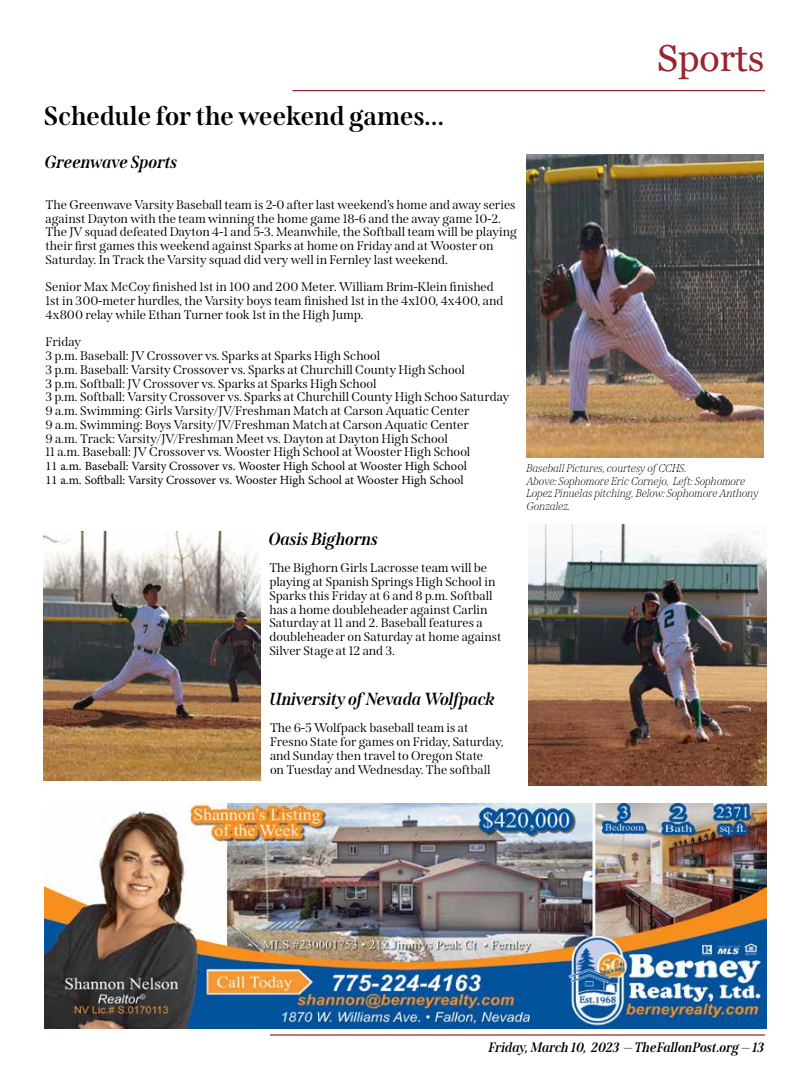
<style>
.page{position:relative;width:810px;height:1080px;background:#fff}
.page>*{position:absolute;margin:0;border:0;box-sizing:border-box;transform-origin:0 0}
.t1{font:37.5px "Georgia";color:#97262e}
.t2{font:700 26.25px "Span";color:#000}
.t3{font:italic 700 17.5px "Span";color:#000}
.t4{font:italic 700 13.75px "Span";color:#000}
.t5{font:12.5px/13.8px "Span";color:#000}
.t6{font:12.5px/13.8px "Minion Pro";color:#000}
.t7{font:italic 100 11.25px/12.5px "Span";color:#000}
</style>
<div class="page">
<hr style="left:292px;top:90px;width:473px;height:1px;background:#97262e">
<hr style="left:270px;top:1034px;width:495px;height:2px;background:#97262e">
<img style="left:45px;top:803px;width:721px;height:225px">
<img style="left:527px;top:155px;width:237px;height:302px">
<img style="left:44px;top:532px;width:217px;height:249px">
<img style="left:529px;top:524px;width:237px;height:262px">
<h1 class="t1" style="left:657px;top:35px;width:109px">Sports</h1>
<h2 class="t2" style="left:44px;top:100px;width:402px">Schedule for the weekend games...</h2>
<h3 class="t3" style="left:46px;top:151px;width:134px">Greenwave Sports</h3>
<p class="t5" style="left:46px;top:198px;width:473px">The Greenwave Varsity Baseball team is 2-0 after last weekend’s home and away series against Dayton with the team winning the home game 18-6 and the away game 10-2.<br>The JV squad defeated Dayton 4-1 and 5-3. Meanwhile, the Softball team will be playing their first games this weekend against Sparks at home on Friday and at Wooster on Saturday. In Track the Varsity squad did very well in Fernley last weekend.</p>
<p class="t5" style="left:46px;top:280px;width:459px">Senior Max McCoy finished 1st in 100 and 200 Meter. William Brim-Klein finished<br>1st in 300-meter hurdles, the Varsity boys team finished 1st in the 4x100, 4x400, and<br>4x800 relay while Ethan Turner took 1st in the High Jump.</p>
<p class="t5" style="left:46px;top:335px;width:465px">Friday<br>3 p.m. Baseball: JV Crossover vs. Sparks at Sparks High School<br>3 p.m. Baseball: Varsity Crossover vs. Sparks at Churchill County High School<br>3 p.m. Softball: JV Crossover vs. Sparks at Sparks High School<br>3 p.m. Softball: Varsity Crossover vs. Sparks at Churchill County High Schoo Saturday 9 a.m. Swimming: Girls Varsity/JV/Freshman Match at Carson Aquatic Center<br>9 a.m. Swimming: Boys Varsity/JV/Freshman Match at Carson Aquatic Center<br>9 a.m. Track: Varsity/JV/Freshman Meet vs. Dayton at Dayton High School<br>11 a.m. Baseball: JV Crossover vs. Wooster High School at Wooster High School</p>
<p class="t6" style="left:46px;top:459px;width:423px">11 a.m. Baseball: Varsity Crossover vs. Wooster High School at Wooster High School<br>11 a.m. Softball: Varsity Crossover vs. Wooster High School at Wooster High School</p>
<h3 class="t3" style="left:269px;top:529px;width:111px">Oasis Bighorns</h3>
<p class="t5" style="left:269px;top:561px;width:234px">The Bighorn Girls Lacrosse team will be playing at Spanish Springs High School in Sparks this Friday at 6 and 8 p.m. Softball has a home doubleheader against Carlin Saturday at 11 and 2. Baseball features a doubleheader on Saturday at home against Silver Stage at 12 and 3.</p>
<h3 class="t3" style="left:270px;top:689px;width:227px">University of Nevada Wolfpack</h3>
<p class="t5" style="left:270px;top:721px;width:235px">The 6-5 Wolfpack baseball team is at Fresno State for games on Friday, Saturday, and Sunday then travel to Oregon State<br>on Tuesday and Wednesday. The softball</p>
<p class="t7" style="left:527px;top:462px;width:234px">Baseball Pictures, courtesy of CCHS.<br>Above: Sophomore Eric Cornejo, Left: Sophomore Lopez Pinuelas pitching, Below: Sophomore Anthony Gonzalez.</p>
<p class="t4" style="left:489px;top:1039px;width:277px">Friday, March 10, 2023 — TheFallonPost.org — 13</p>
</div>
